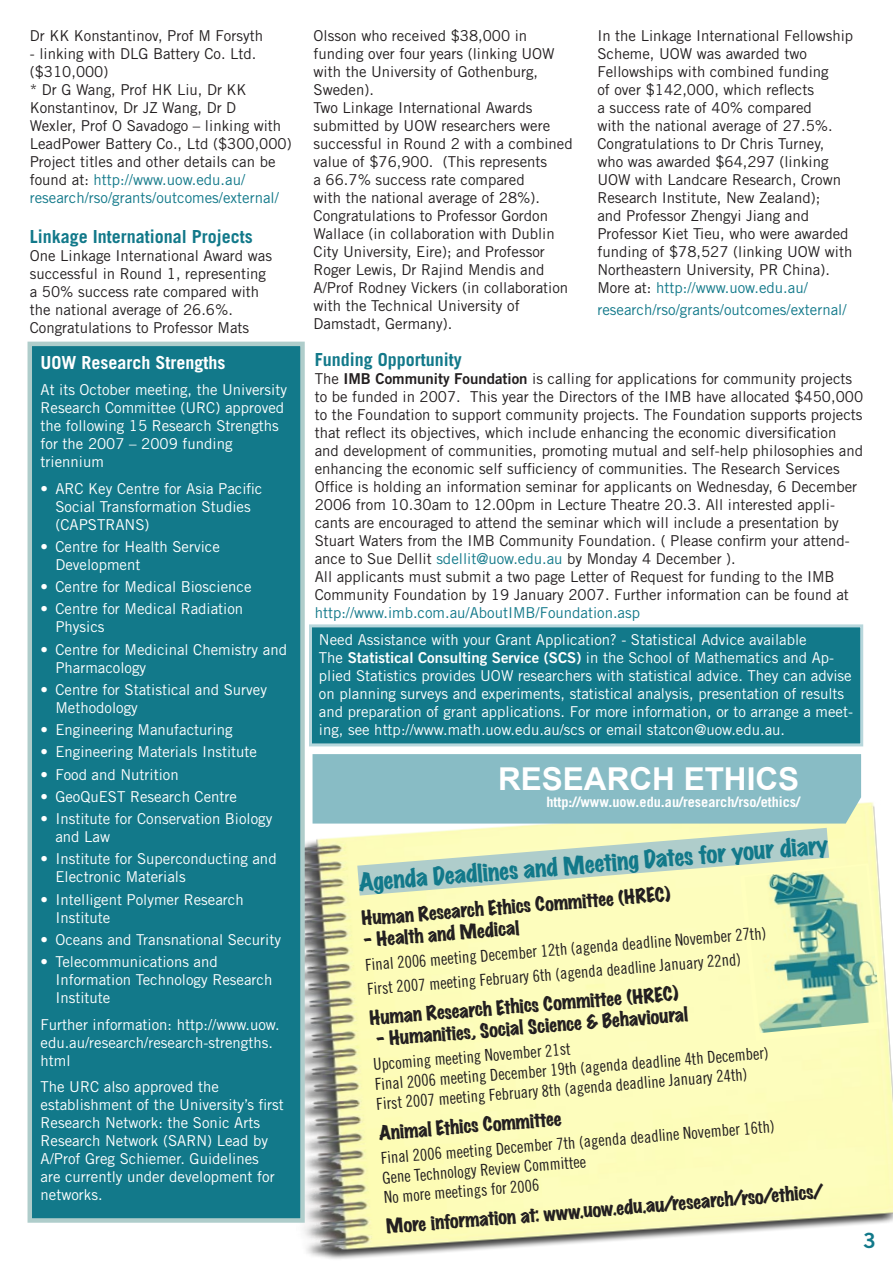
<style>
.page{position:relative;width:893px;height:1263px;background:#fff}
.page>*{position:absolute;margin:0;border:0;box-sizing:border-box;transform-origin:0 0}
.t1{font:700 31.5px "Arial";color:#fff}
.t2{font:22.5px "Marker Felt Wide";color:#12798a}
.t3{font:18px "Marker Felt Wide";color:#231f20}
.t4{font:700 18px "Trade Gothic";color:#12798a}
.t5{font:700 18px "Trade Gothic";color:#fff}
.t6{font:16.5px/20.1px "Trade Gothic Cond Eighteen";color:#231f20}
.t7{font:15px/18px "Trade Gothic";color:#231f20}
.t8{font:15px/18px "Trade Gothic";color:#fff}
.t9{font:15px "Trade Gothic";color:#12798a}
.t10{font:700 14.25px "Trade Gothic";color:#fff}
.s1{color:#12798a}
.s2{font-family:"Trade Gothic Bold Two"}
</style>
<div class="page">
<div style="left:310px;top:626px;width:552px;height:119px;background:#12798a"></div>
<div style="left:309px;top:624px;width:554px;height:122px;border:3px solid #b8d7dc"></div>
<img style="left:304px;top:782px;width:589px;height:477px">
<div style="left:313px;top:754px;width:548px;height:69px;background:#88bcc5"></div>
<svg style="left:740px;top:863px;width:144px;height:178px;background:#fcfcc2"></svg>
<img style="left:745px;top:865px;width:136px;height:168px">
<svg style="left:326px;top:810px;width:534px;height:103px;background:#d1e3c0"></svg>
<div style="left:30px;top:344px;width:272px;height:876px;background:#12798a"></div>
<div style="left:28px;top:342px;width:277px;height:881px;border:4px solid #afcdcb"></div>
<svg style="left:864px;top:1233px;width:11px;height:15px"></svg>
<p class="t7" style="left:30px;top:27px;width:235px">Dr KK Konstantinov, Prof M Forsyth</p>
<p class="t7" style="left:30px;top:45px;width:264px">- linking with DLG Battery Co. Ltd. ($310,000)<br>* Dr G Wang, Prof HK Liu, Dr KK Konstantinov, Dr JZ Wang, Dr D<br>Wexler, Prof O Savadogo – linking with LeadPower Battery Co., Ltd ($300,000)<br>Project titles and other details can be found at: <span class="s1">http://www.uow.edu.au/ research/rso/grants/outcomes/external/</span></p>
<p class="t4" style="left:30px;top:226px;width:225px">Linkage International Projects</p>
<p class="t7" style="left:30px;top:246px;width:244px">One Linkage International Award was successful in Round 1, representing a 50% success rate compared with the national average of 26.6%.<br>Congratulations to Professor Mats</p>
<p class="t5" style="left:41px;top:351px;width:187px">UOW Research Strengths</p>
<p class="t8" style="left:41px;top:380px;width:248px">At its October meeting, the University<br>Research Committee (URC) approved the following 15 Research Strengths for the 2007 – 2009 funding triennium</p>
<p class="t8" style="left:55px;top:479px;width:209px;text-indent:-15px">• ARC Key Centre for Asia Pacific<br>Social Transformation Studies (CAPSTRANS)</p>
<p class="t8" style="left:55px;top:537px;width:166px;text-indent:-15px">• Centre for Health Service<br>Development</p>
<p class="t8" style="left:41px;top:577px;width:213px">• Centre for Medical Bioscience</p>
<p class="t8" style="left:55px;top:600px;width:189px;text-indent:-15px">• Centre for Medical Radiation<br>Physics</p>
<p class="t8" style="left:55px;top:640px;width:233px;text-indent:-15px">• Centre for Medicinal Chemistry and<br>Pharmacology</p>
<p class="t8" style="left:55px;top:680px;width:213px;text-indent:-15px">• Centre for Statistical and Survey<br>Methodology</p>
<p class="t8" style="left:41px;top:720px;width:193px">• Engineering Manufacturing</p>
<p class="t8" style="left:41px;top:743px;width:218px">• Engineering Materials Institute</p>
<p class="t8" style="left:41px;top:765px;width:140px">• Food and Nutrition</p>
<p class="t8" style="left:41px;top:787px;width:198px">• GeoQuEST Research Centre</p>
<p class="t8" style="left:55px;top:809px;width:219px;text-indent:-15px">• Institute for Conservation Biology and Law</p>
<p class="t8" style="left:55px;top:850px;width:223px;text-indent:-15px">• Institute for Superconducting and<br>Electronic Materials</p>
<p class="t8" style="left:55px;top:890px;width:190px;text-indent:-15px">• Intelligent Polymer Research<br>Institute</p>
<p class="t8" style="left:41px;top:930px;width:242px">• Oceans and Transnational Security</p>
<p class="t8" style="left:55px;top:952px;width:218px;text-indent:-15px">• Telecommunications and<br>Information Technology Research<br>Institute</p>
<p class="t8" style="left:41px;top:1015px;width:241px">Further information: http://www.uow. edu.au/research/research-strengths. html</p>
<p class="t8" style="left:41px;top:1077px;width:245px">The URC also approved the establishment of the University’s first<br>Research Network: the Sonic Arts<br>Research Network (SARN) Lead by<br>A/Prof Greg Schiemer. Guidelines<br>are currently under development for networks.</p>
<p class="t7" style="left:314px;top:27px;width:261px">Olsson who received $38,000 in funding over four years (linking UOW with the University of Gothenburg,<br>Sweden).<br>Two Linkage International Awards submitted by UOW researchers were successful in Round 2 with a combined value of $76,900. (This represents<br>a 66.7% success rate compared<br>with the national average of 28%).<br>Congratulations to Professor Gordon<br>Wallace (in collaboration with Dublin<br>City University, Eire); and Professor<br>Roger Lewis, Dr Rajind Mendis and<br>A/Prof Rodney Vickers (in collaboration with the Technical University of<br>Damstadt, Germany).</p>
<p class="t7" style="left:597px;top:27px;width:257px">In the Linkage International Fellowship Scheme, UOW was awarded two Fellowships with combined funding<br>of over $142,000, which reflects<br>a success rate of 40% compared<br>with the national average of 27.5%.<br>Congratulations to Dr Chris Turney, who was awarded $64,297 (linking UOW with Landcare Research, Crown Research Institute, New Zealand);<br>and Professor Zhengyi Jiang and Professor Kiet Tieu, who were awarded funding of $78,527 (linking UOW with Northeastern University, PR China).<br>More at: <span class="s1">http://www.uow.edu.au/</span></p>
<p class="t9" style="left:597px;top:301px;width:251px">research/rso/grants/outcomes/external/</p>
<p class="t4" style="left:315px;top:348px;width:149px">Funding Opportunity</p>
<p class="t7" style="left:315px;top:369px;width:550px">The <span class="s2">IMB Community Foundation</span> is calling for applications for community projects to be funded in 2007. This year the Directors of the IMB have allocated $450,000 to the Foundation to support community projects. The Foundation supports projects that reflect its objectives, which include enhancing the economic diversification and development of communities, promoting mutual and self-help philosophies and enhancing the economic self sufficiency of communities. The Research Services Office is holding an information seminar for applicants on Wednesday, 6 December 2006 from 10.30am to 12.00pm in Lecture Theatre 20.3. All interested appli&shy;cants are encouraged to attend the seminar which will include a presentation by Stuart Waters from the IMB Community Foundation. ( Please confirm your attend&shy;ance to Sue Dellit <span class="s1">sdellit@uow.edu.au</span> by Monday 4 December ).<br>All applicants must submit a two page Letter of Request for funding to the IMB Community Foundation by 19 January 2007. Further information can be found at</p>
<p class="t9" style="left:315px;top:604px;width:327px">http://www.imb.com.au/AboutIMB/Foundation.asp</p>
<p class="t8" style="left:319px;top:630px;width:536px">Need Assistance with your Grant Application? - Statistical Advice available<br>The <span class="s2">Statistical Consulting Service (SCS)</span> in the School of Mathematics and Ap&shy;plied Statistics provides UOW researchers with statistical advice. They can advise on planning surveys and experiments, statistical analysis, presentation of results and preparation of grant applications. For more information, or to arrange a meet&shy;ing, see http://www.math.uow.edu.au/scs or email statcon@uow.edu.au.</p>
<h1 class="t1" style="left:498px;top:758px;width:303px">RESEARCH ETHICS</h1>
<p class="t10" style="left:546px;top:793px;width:255px">http://www.uow.edu.au/research/rso/ethics/</p>
<h2 class="t2" style="left:358px;top:873px;width:472px;rotate:-5deg">Agenda Deadlines and Meeting Dates for your diary</h2>
<p class="t3" style="left:361px;top:910px;width:311px;rotate:-5deg">Human Research Ethics Committee (HREC)</p>
<p class="t3" style="left:362px;top:931px;width:158px;rotate:-5deg">- Health and Medical</p>
<p class="t6" style="left:364px;top:954px;width:404px;line-height:24px;rotate:-5deg">Final 2006 meeting December 12th (agenda deadline November 27th)<br>First 2007 meeting February 6th (agenda deadline January 22nd)</p>
<p class="t3" style="left:369px;top:1010px;width:311px;rotate:-5deg">Human Research Ethics Committee (HREC)</p>
<p class="t3" style="left:375px;top:1031px;width:315px;rotate:-5deg">- Humanities, Social Science &amp; Behavioural</p>
<p class="t6" style="left:372px;top:1055px;width:397px;rotate:-5deg">Upcoming meeting November 21st<br>Final 2006 meeting December 19th (agenda deadline 4th December)<br>First 2007 meeting February 8th (agenda deadline January 24th)</p>
<p class="t3" style="left:378px;top:1124px;width:185px;rotate:-5deg">Animal Ethics Committee</p>
<p class="t6" style="left:380px;top:1149px;width:397px;line-height:19.4px;rotate:-5deg">Final 2006 meeting December 7th (agenda deadline November 16th)<br>Gene Technology Review Committee<br>No more meetings for 2006</p>
<p class="t3" style="left:386px;top:1219px;width:440px;rotate:-5deg">More information at: www.uow.edu.au/research/rso/ethics/</p>
</div>
